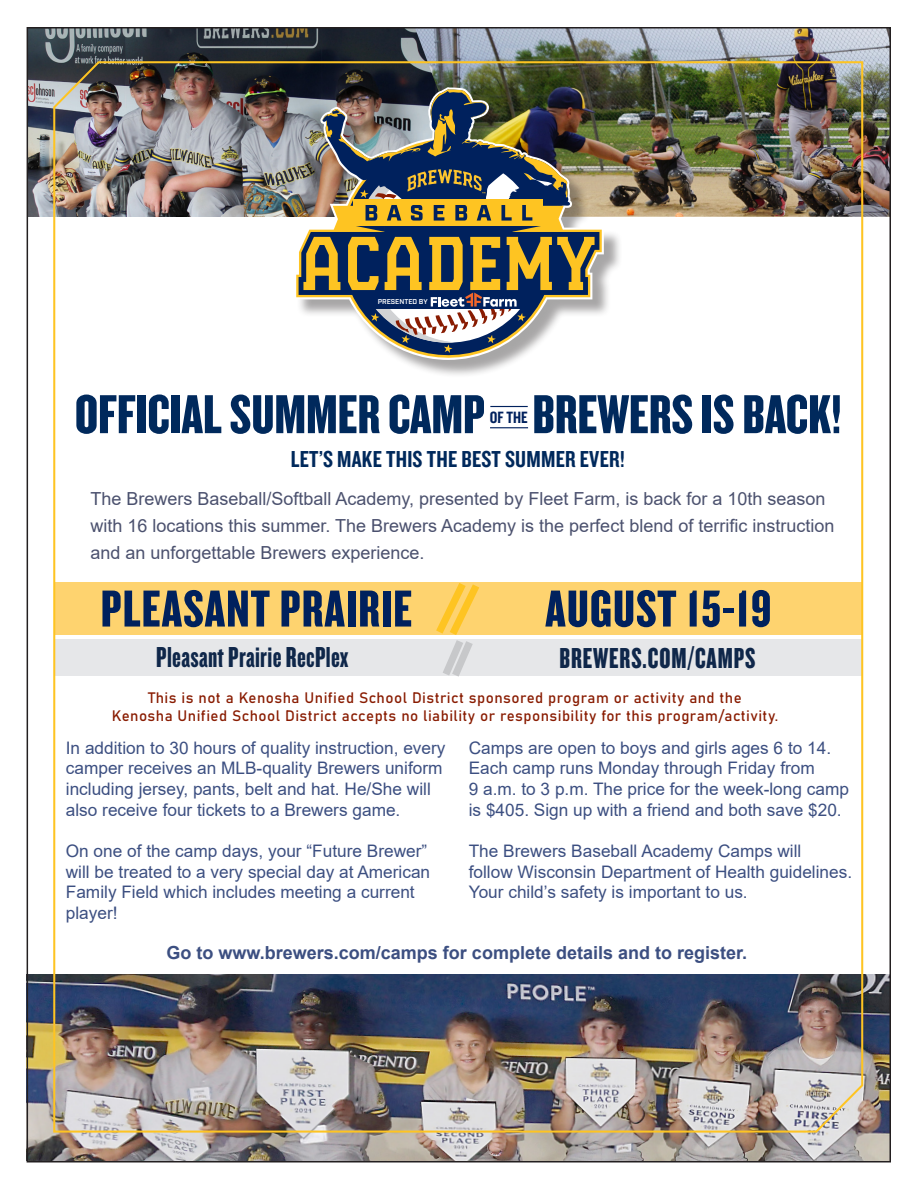
<style>
.page{position:relative;width:918px;height:1188px;background:#fff}
.page>*{position:absolute;margin:0;border:0;box-sizing:border-box;transform-origin:0 0}
.t1{font:57px "Knockout 68 Full Featherwt";color:#00295c;scale:1.1 1}
.t2{font:54px "Knockout 68 Full Featherwt";letter-spacing:.02em;color:#00215d;scale:1.1 1}
.t3{font:30px "Knockout 68 Full Featherwt";letter-spacing:.01em;color:#0f274a}
.t4{font:30px "Knockout 68 Full Featherwt";letter-spacing:.03em;color:#0f274a}
.t5{font:24px "Knockout 49 Liteweight";letter-spacing:.01em;color:#00295c}
.t6{font:18px/27px "Arial";color:#4b516e}
.t7{font:700 18px "Arial";color:#3c4f81}
.t8{font:17.25px/20.7px "Arial";color:#3c4f81}
.t9{font:16.95px "Knockout 49 Liteweight";color:#00215d}
.t10{font:15px "Bahnschrift";letter-spacing:.03em;color:#891c02}
.t11{font:600 7.05px "Industry";color:#fff}
</style>
<div class="page">
<img style="left:30px;top:974px;width:858px;height:185px">
<img style="left:30px;top:30px;width:385px;height:187px">
<img style="left:415px;top:30px;width:473px;height:187px">
<img style="left:51px;top:60px;width:813px;height:1074px">
<p class="t11" style="left:378px;top:298px;width:51px">PRESENTED BY</p>
<p class="t1" style="left:75px;top:380px;width:699px">OFFICIAL SUMMER CAMP BREWERS IS BACK!</p>
<p class="t9" style="left:490px;top:406px;width:39px">OF THE</p>
<p class="t5" style="left:291px;top:444px;width:335px">LET’S MAKE THIS THE BEST SUMMER EVER!</p>
<p class="t6" style="left:90px;top:485px;width:745px">The Brewers Baseball/Softball Academy, presented by Fleet Farm, is back for a 10th season with 16 locations this summer. The Brewers Academy is the perfect blend of terrific instruction and an unforgettable Brewers experience.</p>
<p class="t2" style="left:101px;top:576px;width:285px">PLEASANT PRAIRIE</p>
<p class="t2" style="left:545px;top:576px;width:207px">AUGUST 15-19</p>
<p class="t3" style="left:156px;top:638px;width:194px">Pleasant Prairie RecPlex</p>
<p class="t4" style="left:559px;top:640px;width:198px">BREWERS.COM/CAMPS</p>
<p class="t10" style="left:148px;top:688px;width:595px">This is not a Kenosha Unified School District sponsored program or activity and the</p>
<p class="t10" style="left:112px;top:706px;width:668px">Kenosha Unified School District accepts no liability or responsibility for this program/activity.</p>
<p class="t8" style="left:66px;top:737px;width:381px">In addition to 30 hours of quality instruction, every camper receives an MLB-quality Brewers uniform including jersey, pants, belt and hat. He/She will also receive four tickets to a Brewers game.</p>
<p class="t8" style="left:66px;top:840px;width:363px">On one of the camp days, your “Future Brewer”</p>
<p class="t8" style="left:66px;top:861px;width:366px">will be treated to a very special day at American<br>Family Field which includes meeting a current player!</p>
<p class="t8" style="left:469px;top:737px;width:364px">Camps are open to boys and girls ages 6 to 14.</p>
<p class="t8" style="left:469px;top:758px;width:348px">Each camp runs Monday through Friday from</p>
<p class="t8" style="left:469px;top:778px;width:382px">9 a.m. to 3 p.m. The price for the week-long camp is $405. Sign up with a friend and both save $20.</p>
<p class="t8" style="left:469px;top:840px;width:334px">The Brewers Baseball Academy Camps will</p>
<p class="t8" style="left:469px;top:861px;width:385px">follow Wisconsin Department of Health guidelines.<br>Your child’s safety is important to us.</p>
<p class="t7" style="left:167px;top:941px;width:582px">Go to www.brewers.com/camps for complete details and to register.</p>
</div>
